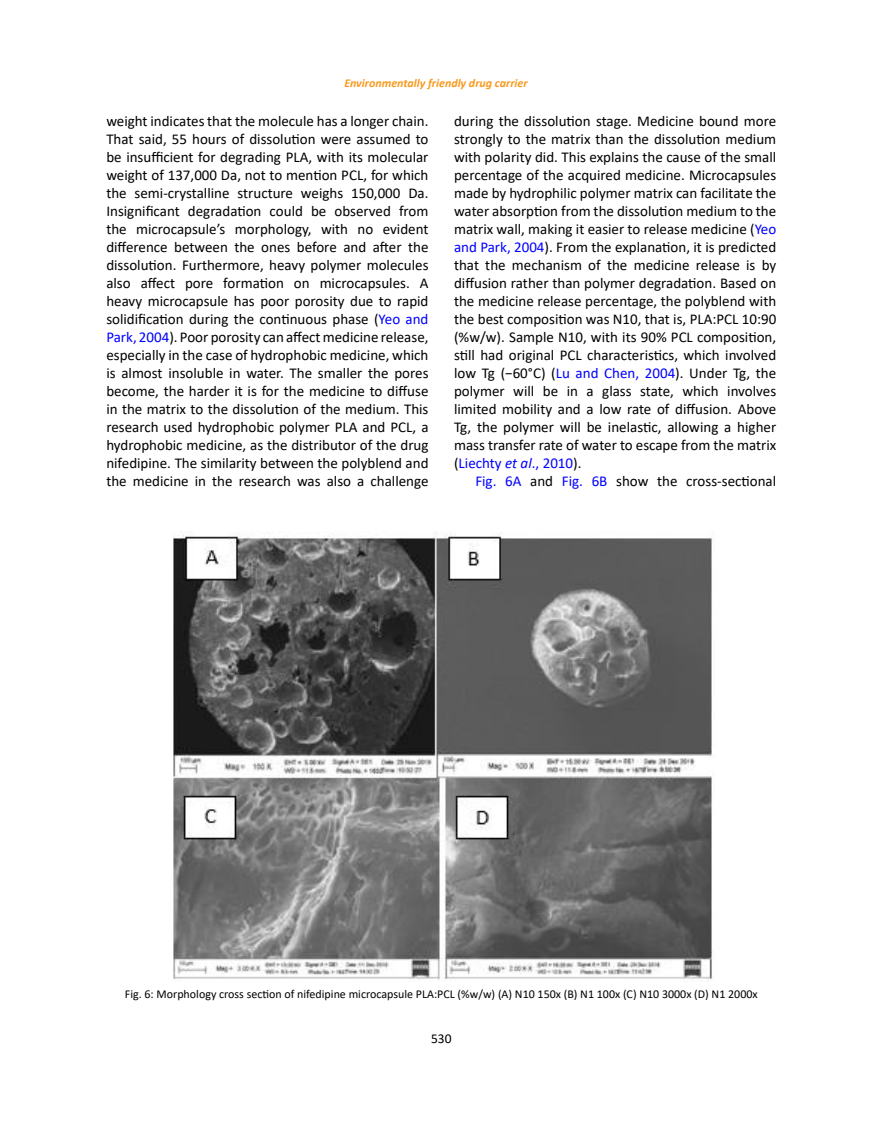
<style>
.page{position:relative;width:872px;height:1127px;background:#fff}
.page>*{position:absolute;margin:0;border:0;box-sizing:border-box;transform-origin:0 0}
.t1{font:15px/18px "Calibri";color:#000;text-align:justify}
.t2{font:13.5px "Calibri";color:#000}
.t3{font:12.9px "Calibri";color:#000}
.t4{font:12px "Calibri";color:#000}
.t5{font:italic 700 12px "Calibri";color:#f8991d}
.s1{color:#00f}
.s2{font-style:italic;color:#00f}
</style>
<div class="page">
<img style="left:174px;top:531px;width:539px;height:450px">
<p class="t5" style="left:344px;top:75px;width:185px">Environmentally friendly drug carrier</p>
<p class="t1" style="left:106px;top:112px;width:324px">weight indicates that the molecule has a longer chain.<br>That said, 55 hours of dissolution were assumed to be insufficient for degrading PLA, with its molecular weight of 137,000 Da, not to mention PCL, for which the semi-crystalline structure weighs 150,000 Da.<br>Insignificant degradation could be observed from the microcapsule’s morphology, with no evident difference between the ones before and after the dissolution. Furthermore, heavy polymer molecules also affect pore formation on microcapsules. A heavy microcapsule has poor porosity due to rapid solidification during the continuous phase (<span class="s1">Yeo and Park, 2004</span>). Poor porosity can affect medicine release, especially in the case of hydrophobic medicine, which is almost insoluble in water. The smaller the pores become, the harder it is for the medicine to diffuse in the matrix to the dissolution of the medium. This research used hydrophobic polymer PLA and PCL, a hydrophobic medicine, as the distributor of the drug nifedipine. The similarity between the polyblend and the medicine in the research was also a challenge</p>
<p class="t1" style="left:454px;top:112px;width:324px">during the dissolution stage. Medicine bound more strongly to the matrix than the dissolution medium with polarity did. This explains the cause of the small percentage of the acquired medicine. Microcapsules made by hydrophilic polymer matrix can facilitate the water absorption from the dissolution medium to the matrix wall, making it easier to release medicine (<span class="s1">Yeo and Park, 2004</span>). From the explanation, it is predicted that the mechanism of the medicine release is by diffusion rather than polymer degradation. Based on the medicine release percentage, the polyblend with the best composition was N10, that is, PLA:PCL 10:90 (%w/w). Sample N10, with its 90% PCL composition, still had original PCL characteristics, which involved low Tg (−60°C) (<span class="s1">Lu and Chen, 2004</span>). Under Tg, the polymer will be in a glass state, which involves limited mobility and a low rate of diffusion. Above Tg, the polymer will be inelastic, allowing a higher mass transfer rate of water to escape from the matrix (<span class="s1">Liechty</span> <span class="s2">et al</span><span class="s1">., 2010</span>).</p>
<p class="t1" style="left:475px;top:472px;width:302px"><span class="s1">Fig. 6A</span> and <span class="s1">Fig. 6B</span> show the cross-sectional</p>
<p class="t4" style="left:125px;top:985px;width:634px">Fig. 6: Morphology cross section of nifedipine microcapsule PLA:PCL (%w/w) (A) N10 150x (B) N1 100x (C) N10 3000x (D) N1 2000x</p>
<p class="t3" style="left:171px;top:990px;width:577px">Fig. 6: Morphology cross section of nifedipine microcapsule PLA:PCL (%w/w) (A) N10 150x (B) N1 100x (C) N10</p>
<p class="t2" style="left:431px;top:1029px;width:22px">530</p>
</div>
